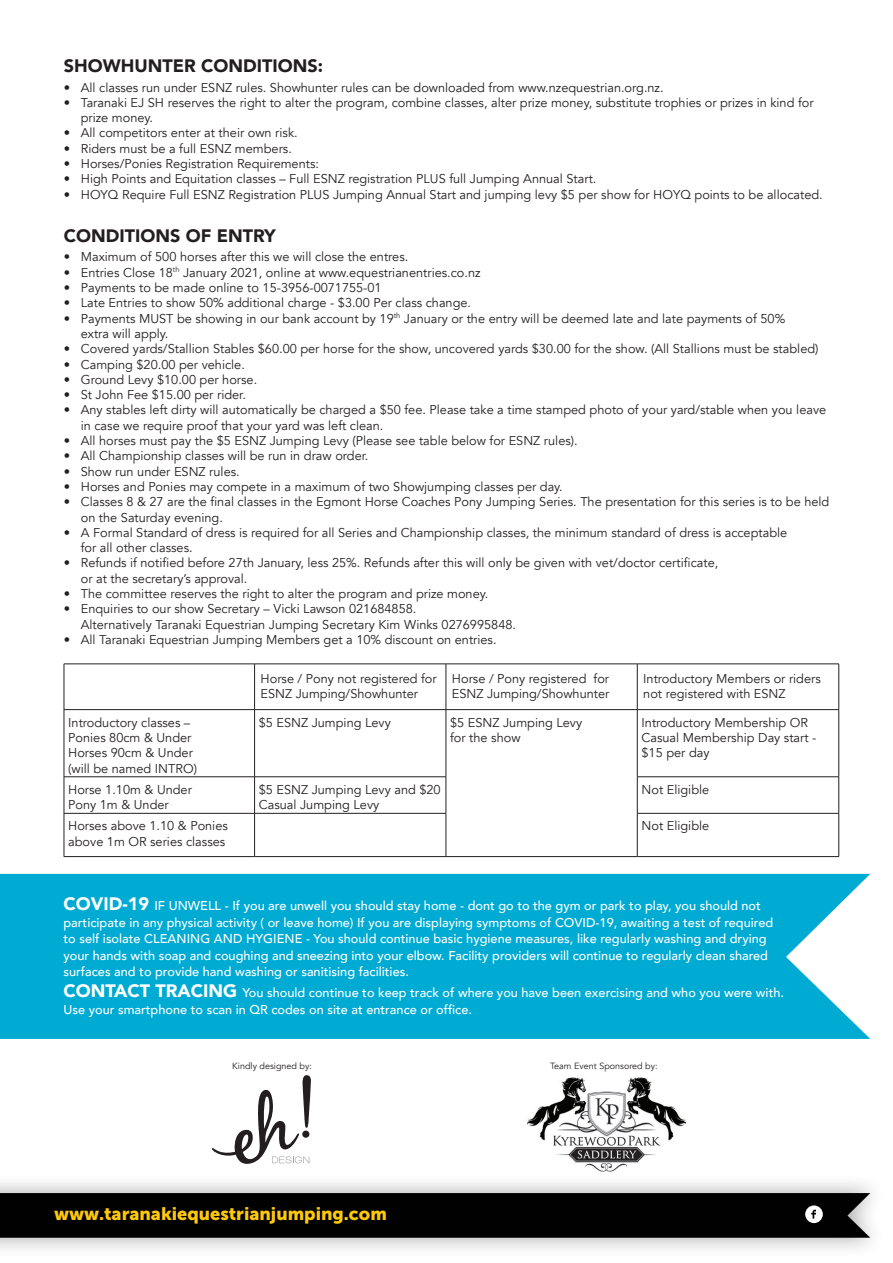
<style>
.page{position:relative;width:893px;height:1263px;background:#fff}
.page>*{position:absolute;margin:0;border:0;box-sizing:border-box;transform-origin:0 0}
.t1{font:900 18px "Avenir";color:#231f20}
.t2{font:18px "Museo Sans 900";color:#fec80b}
.t3{font:12.75px/15.3px "Avenir";color:#231f20}
.t4{font:500 12.75px/16.5px "Avenir";color:#fff}
.t5{font:9px "Avenir";color:#231f20}
.s1{font-weight:900;font-size:18px}
</style>
<div class="page">
<div style="left:0;top:1173px;width:887px;height:85px;background:#231f20;opacity:.4"></div>
<div style="left:0;top:1193px;width:870px;height:45px;background:#010101"></div>
<hr style="left:64px;top:664px;width:191px;height:1px;background:#231f20">
<hr style="left:64px;top:664px;width:1px;height:45px;background:#231f20">
<hr style="left:255px;top:664px;width:191px;height:1px;background:#231f20">
<hr style="left:254px;top:664px;width:1px;height:45px;background:#231f20">
<hr style="left:446px;top:664px;width:191px;height:1px;background:#231f20">
<hr style="left:446px;top:664px;width:1px;height:45px;background:#231f20">
<hr style="left:637px;top:664px;width:202px;height:1px;background:#231f20">
<hr style="left:637px;top:664px;width:1px;height:45px;background:#231f20">
<hr style="left:838px;top:664px;width:1px;height:45px;background:#231f20">
<hr style="left:64px;top:709px;width:191px;height:1px;background:#231f20">
<hr style="left:64px;top:710px;width:1px;height:66px;background:#231f20">
<hr style="left:255px;top:709px;width:191px;height:1px;background:#231f20">
<hr style="left:254px;top:710px;width:1px;height:66px;background:#231f20">
<hr style="left:446px;top:709px;width:191px;height:1px;background:#231f20">
<hr style="left:446px;top:710px;width:1px;height:66px;background:#231f20">
<hr style="left:446px;top:856px;width:191px;height:1px;background:#231f20">
<hr style="left:637px;top:709px;width:202px;height:1px;background:#231f20">
<hr style="left:637px;top:710px;width:1px;height:66px;background:#231f20">
<hr style="left:838px;top:710px;width:1px;height:66px;background:#231f20">
<hr style="left:64px;top:776px;width:191px;height:1px;background:#231f20">
<hr style="left:64px;top:777px;width:1px;height:36px;background:#231f20">
<hr style="left:255px;top:776px;width:191px;height:1px;background:#231f20">
<hr style="left:254px;top:777px;width:1px;height:36px;background:#231f20">
<hr style="left:446px;top:777px;width:1px;height:36px;background:#231f20">
<hr style="left:637px;top:776px;width:202px;height:1px;background:#231f20">
<hr style="left:637px;top:777px;width:1px;height:36px;background:#231f20">
<hr style="left:838px;top:777px;width:1px;height:36px;background:#231f20">
<hr style="left:64px;top:813px;width:191px;height:1px;background:#231f20">
<hr style="left:64px;top:813px;width:1px;height:43px;background:#231f20">
<hr style="left:255px;top:813px;width:191px;height:1px;background:#231f20">
<hr style="left:254px;top:813px;width:1px;height:43px;background:#231f20">
<hr style="left:446px;top:813px;width:1px;height:43px;background:#231f20">
<hr style="left:64px;top:856px;width:191px;height:1px;background:#231f20">
<hr style="left:255px;top:856px;width:191px;height:1px;background:#231f20">
<hr style="left:637px;top:813px;width:202px;height:1px;background:#231f20">
<hr style="left:637px;top:813px;width:1px;height:43px;background:#231f20">
<hr style="left:838px;top:813px;width:1px;height:43px;background:#231f20">
<hr style="left:637px;top:856px;width:202px;height:1px;background:#231f20">
<div style="left:0;top:874px;width:870px;height:165px;background:#00abd3"></div>
<svg style="left:212px;top:1075px;width:99px;height:89px"></svg>
<img style="left:527px;top:1077px;width:158px;height:94px">
<p class="t1" style="left:64px;top:50px;width:261px">SHOWHUNTER CONDITIONS:</p>
<p class="t3" style="left:64px;top:80px;width:601px">• All classes run under ESNZ rules. Showhunter rules can be downloaded from www.nzequestrian.org.nz.</p>
<p class="t3" style="left:81px;top:95px;width:734px;text-indent:-17px">• Taranaki EJ SH reserves the right to alter the program, combine classes, alter prize money, substitute trophies or prizes in kind for prize money.</p>
<p class="t3" style="left:64px;top:126px;width:235px">• All competitors enter at their own risk.</p>
<p class="t3" style="left:64px;top:141px;width:230px">• Riders must be a full ESNZ members.</p>
<p class="t3" style="left:64px;top:156px;width:257px">• Horses/Ponies Registration Requirements:</p>
<p class="t3" style="left:64px;top:172px;width:534px">• High Points and Equitation classes – Full ESNZ registration PLUS full Jumping Annual Start.</p>
<p class="t3" style="left:64px;top:187px;width:760px">• HOYQ Require Full ESNZ Registration PLUS Jumping Annual Start and jumping levy $5 per show for HOYQ points to be allocated.</p>
<p class="t1" style="left:64px;top:220px;width:213px">CONDITIONS OF ENTRY</p>
<p class="t3" style="left:64px;top:250px;width:346px">• Maximum of 500 horses after this we will close the entres.</p>
<p class="t3" style="left:64px;top:265px;width:418px">• Entries Close 18<sup>th</sup> January 2021, online at www.equestrianentries.co.nz</p>
<p class="t3" style="left:64px;top:280px;width:319px">• Payments to be made online to 15-3956-0071755-01</p>
<p class="t3" style="left:64px;top:295px;width:409px">• Late Entries to show 50% additional charge - $3.00 Per class change.</p>
<p class="t3" style="left:81px;top:311px;width:706px;text-indent:-17px">• Payments MUST be showing in our bank account by 19<sup>th</sup> January or the entry will be deemed late and late payments of 50% extra will apply.</p>
<p class="t3" style="left:64px;top:341px;width:756px">• Covered yards/Stallion Stables $60.00 per horse for the show, uncovered yards $30.00 for the show. (All Stallions must be stabled)</p>
<p class="t3" style="left:64px;top:357px;width:183px">• Camping $20.00 per vehicle.</p>
<p class="t3" style="left:64px;top:372px;width:195px">• Ground Levy $10.00 per horse.</p>
<p class="t3" style="left:64px;top:387px;width:184px">• St John Fee $15.00 per rider.</p>
<p class="t3" style="left:81px;top:403px;width:747px;text-indent:-17px">• Any stables left dirty will automatically be charged a $50 fee. Please take a time stamped photo of your yard/stable when you leave in case we require proof that your yard was left clean.</p>
<p class="t3" style="left:64px;top:433px;width:515px">• All horses must pay the $5 ESNZ Jumping Levy (Please see table below for ESNZ rules).</p>
<p class="t3" style="left:64px;top:448px;width:306px">• All Championship classes will be run in draw order.</p>
<p class="t3" style="left:64px;top:464px;width:177px">• Show run under ESNZ rules.</p>
<p class="t3" style="left:64px;top:479px;width:501px">• Horses and Ponies may compete in a maximum of two Showjumping classes per day.</p>
<p class="t3" style="left:81px;top:494px;width:750px;text-indent:-17px">• Classes 8 &amp; 27 are the final classes in the Egmont Horse Coaches Pony Jumping Series. The presentation for this series is to be held on the Saturday evening.</p>
<p class="t3" style="left:81px;top:525px;width:708px;text-indent:-17px">• A Formal Standard of dress is required for all Series and Championship classes, the minimum standard of dress is acceptable for all other classes.</p>
<p class="t3" style="left:81px;top:556px;width:639px;text-indent:-17px">• Refunds if notified before 27th January, less 25%. Refunds after this will only be given with vet/doctor certificate, or at the secretary’s approval.</p>
<p class="t3" style="left:64px;top:586px;width:426px">• The committee reserves the right to alter the program and prize money.</p>
<p class="t3" style="left:81px;top:601px;width:437px;text-indent:-17px">• Enquiries to our show Secretary – Vicki Lawson 021684858.<br>Alternatively Taranaki Equestrian Jumping Secretary Kim Winks 0276995848.</p>
<p class="t3" style="left:64px;top:632px;width:434px">• All Taranaki Equestrian Jumping Members get a 10% discount on entries.</p>
<p class="t3" style="left:261px;top:671px;width:178px">Horse / Pony not registered for<br>ESNZ Jumping/Showhunter</p>
<p class="t3" style="left:452px;top:671px;width:159px">Horse / Pony registered for<br>ESNZ Jumping/Showhunter</p>
<p class="t3" style="left:643px;top:671px;width:179px">Introductory Members or riders not registered with ESNZ</p>
<p class="t3" style="left:68px;top:715px;width:130px">Introductory classes –<br>Ponies 80cm &amp; Under<br>Horses 90cm &amp; Under (will be named INTRO)</p>
<p class="t3" style="left:259px;top:715px;width:134px">$5 ESNZ Jumping Levy</p>
<p class="t3" style="left:450px;top:715px;width:134px">$5 ESNZ Jumping Levy for the show</p>
<p class="t3" style="left:641px;top:715px;width:176px">Introductory Membership OR<br>Casual Membership Day start - $15 per day</p>
<p class="t3" style="left:68px;top:782px;width:125px">Horse 1.10m &amp; Under</p>
<p class="t3" style="left:68px;top:797px;width:102px">Pony 1m &amp; Under</p>
<p class="t3" style="left:259px;top:782px;width:183px">$5 ESNZ Jumping Levy and $20<br>Casual Jumping Levy</p>
<p class="t3" style="left:641px;top:782px;width:69px">Not Eligible</p>
<p class="t3" style="left:68px;top:818px;width:161px">Horses above 1.10 &amp; Ponies above 1m OR series classes</p>
<p class="t3" style="left:641px;top:818px;width:69px">Not Eligible</p>
<p class="t4" style="left:63px;top:897px;width:711px"><span class="s1">COVID-19</span> IF UNWELL - If you are unwell you should stay home - dont go to the gym or park to play, you should not participate in any physical activity ( or leave home) If you are displaying symptoms of COVID-19, awaiting a test of required to self isolate CLEANING AND HYGIENE - You should continue basic hygiene measures, like regularly washing and drying your hands with soap and coughing and sneezing into your elbow. Facility providers will continue to regularly clean shared surfaces and to provide hand washing or sanitising facilities.</p>
<p class="t4" style="left:63px;top:984px;width:722px"><span class="s1">CONTACT TRACING</span> You should continue to keep track of where you have been exercising and who you were with.<br>Use your smartphone to scan in QR codes on site at entrance or office.</p>
<p class="t5" style="left:232px;top:1061px;width:81px">Kindly designed by:</p>
<p class="t5" style="left:550px;top:1061px;width:109px">Team Event Sponsored by:</p>
<h1 class="t2" style="left:54px;top:1203px;width:334px">www.taranakiequestrianjumping.com</h1>
</div>
